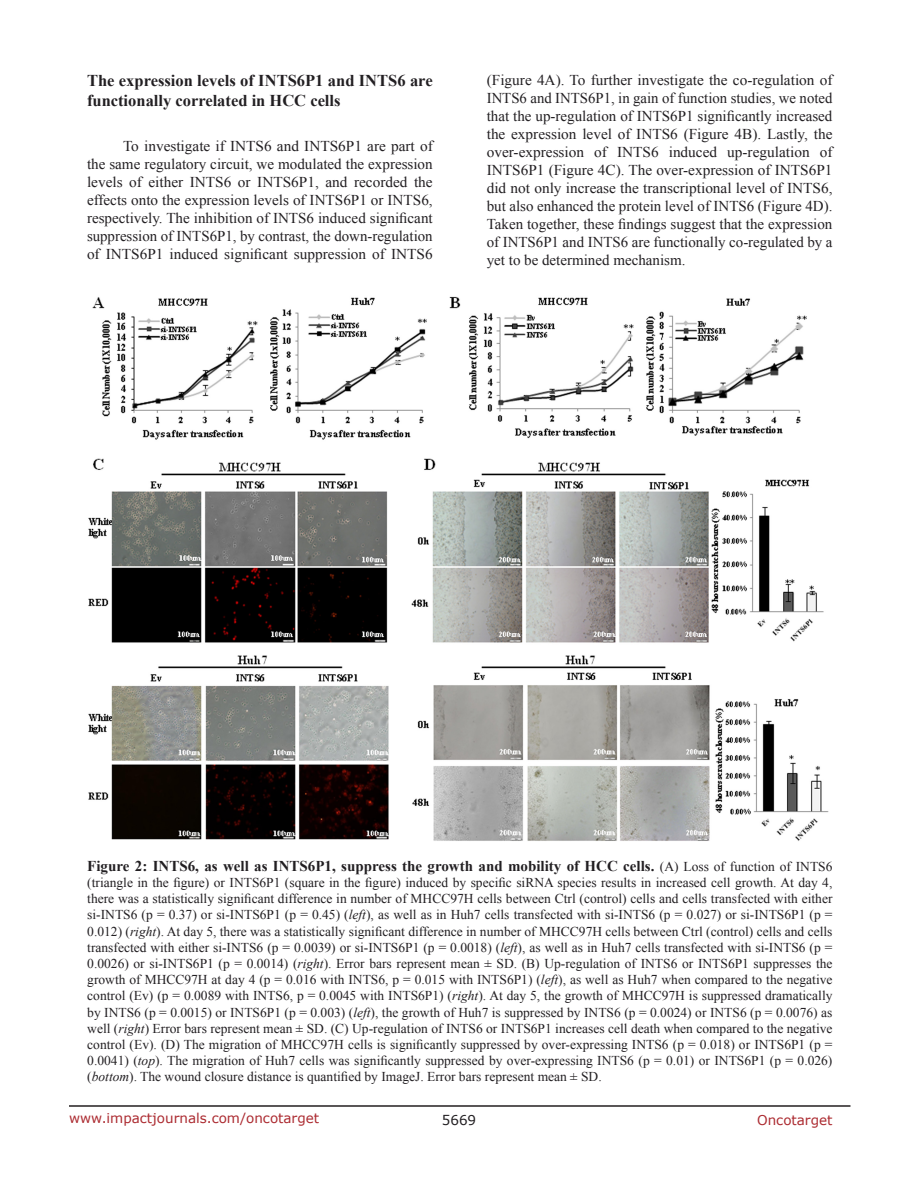
<style>
.page{position:relative;width:918px;height:1188px;background:#fff}
.page>*{position:absolute;margin:0;border:0;box-sizing:border-box;transform-origin:0 0}
.SubHeading{font:700 16.5px/19.8px "Times New Roman";color:#221f22}
.BodyText{font:15px/18px "Times New Roman";color:#221f22;text-align:justify}
.FigureText{font:700 15px "Times New Roman";color:#221f22}
.FigureText-2{font:13.5px/16.2px "Times New Roman";color:#221f22;text-align:justify}
.t1{font:13.5px "Verdana";color:#ac2b31}
.t2{font:13.5px "Verdana";color:#221f22}
.s1{font-weight:400;font-size:13.5px}
.s2{font-style:italic}
</style>
<div class="page">
<hr style="left:69px;top:1105px;width:781px;height:2px;background:#231f20">
<img style="left:88px;top:296px;width:741px;height:545px">
<p class="SubHeading" style="left:87px;top:70px;width:347px">The expression levels of INTS6P1 and INTS6 are functionally correlated in HCC cells</p>
<p class="BodyText" style="left:87px;top:137px;width:347px;text-indent:36px">To investigate if INTS6 and INTS6P1 are part of the same regulatory circuit, we modulated the expression levels of either INTS6 or INTS6P1, and recorded the effects onto the expression levels of INTS6P1 or INTS6, respectively. The inhibition of INTS6 induced significant suppression of INTS6P1, by contrast, the down-regulation of INTS6P1 induced significant suppression of INTS6</p>
<p class="BodyText" style="left:487px;top:71px;width:347px">(Figure 4A). To further investigate the co-regulation of INTS6 and INTS6P1, in gain of function studies, we noted that the up-regulation of INTS6P1 significantly increased the expression level of INTS6 (Figure 4B). Lastly, the over-expression of INTS6 induced up-regulation of INTS6P1 (Figure 4C). The over-expression of INTS6P1 did not only increase the transcriptional level of INTS6, but also enhanced the protein level of INTS6 (Figure 4D).<br>Taken together, these findings suggest that the expression of INTS6P1 and INTS6 are functionally co-regulated by a yet to be determined mechanism.</p>
<p class="FigureText" style="left:87px;top:855px;width:747px">Figure 2: INTS6, as well as INTS6P1, suppress the growth and mobility of HCC cells. <span class="s1">(A) Loss of function of INTS6</span></p>
<p class="FigureText-2" style="left:87px;top:874px;width:747px">(triangle in the figure) or INTS6P1 (square in the figure) induced by specific siRNA species results in increased cell growth. At day 4, there was a statistically significant difference in number of MHCC97H cells between Ctrl (control) cells and cells transfected with either si-INTS6 (p = 0.37) or si-INTS6P1 (p = 0.45) (<span class="s2">left</span>), as well as in Huh7 cells transfected with si-INTS6 (p = 0.027) or si-INTS6P1 (p = 0.012) (<span class="s2">right</span>). At day 5, there was a statistically significant difference in number of MHCC97H cells between Ctrl (control) cells and cells transfected with either si-INTS6 (p = 0.0039) or si-INTS6P1 (p = 0.0018) (<span class="s2">left</span>), as well as in Huh7 cells transfected with si-INTS6 (p = 0.0026) or si-INTS6P1 (p = 0.0014) (<span class="s2">right</span>). Error bars represent mean ± SD. (B) Up-regulation of INTS6 or INTS6P1 suppresses the growth of MHCC97H at day 4 (p = 0.016 with INTS6, p = 0.015 with INTS6P1) (<span class="s2">left</span>), as well as Huh7 when compared to the negative control (Ev) (p = 0.0089 with INTS6, p = 0.0045 with INTS6P1) (<span class="s2">right</span>). At day 5, the growth of MHCC97H is suppressed dramatically by INTS6 (p = 0.0015) or INTS6P1 (p = 0.003) (<span class="s2">left</span>), the growth of Huh7 is suppressed by INTS6 (p = 0.0024) or INTS6 (p = 0.0076) as well (<span class="s2">right</span>) Error bars represent mean ± SD. (C) Up-regulation of INTS6 or INTS6P1 increases cell death when compared to the negative control (Ev). (D) The migration of MHCC97H cells is significantly suppressed by over-expressing INTS6 (p = 0.018) or INTS6P1 (p = 0.0041) (<span class="s2">top</span>). The migration of Huh7 cells was significantly suppressed by over-expressing INTS6 (p = 0.01) or INTS6P1 (p = 0.026) (<span class="s2">bottom</span>). The wound closure distance is quantified by ImageJ. Error bars represent mean ± SD.</p>
<p class="t1" style="left:69px;top:1109px;width:252px">www.impactjournals.com/oncotarget</p>
<p class="t2" style="left:442px;top:1111px;width:36px">5669</p>
<p class="t1" style="left:757px;top:1111px;width:77px">Oncotarget</p>
</div>
